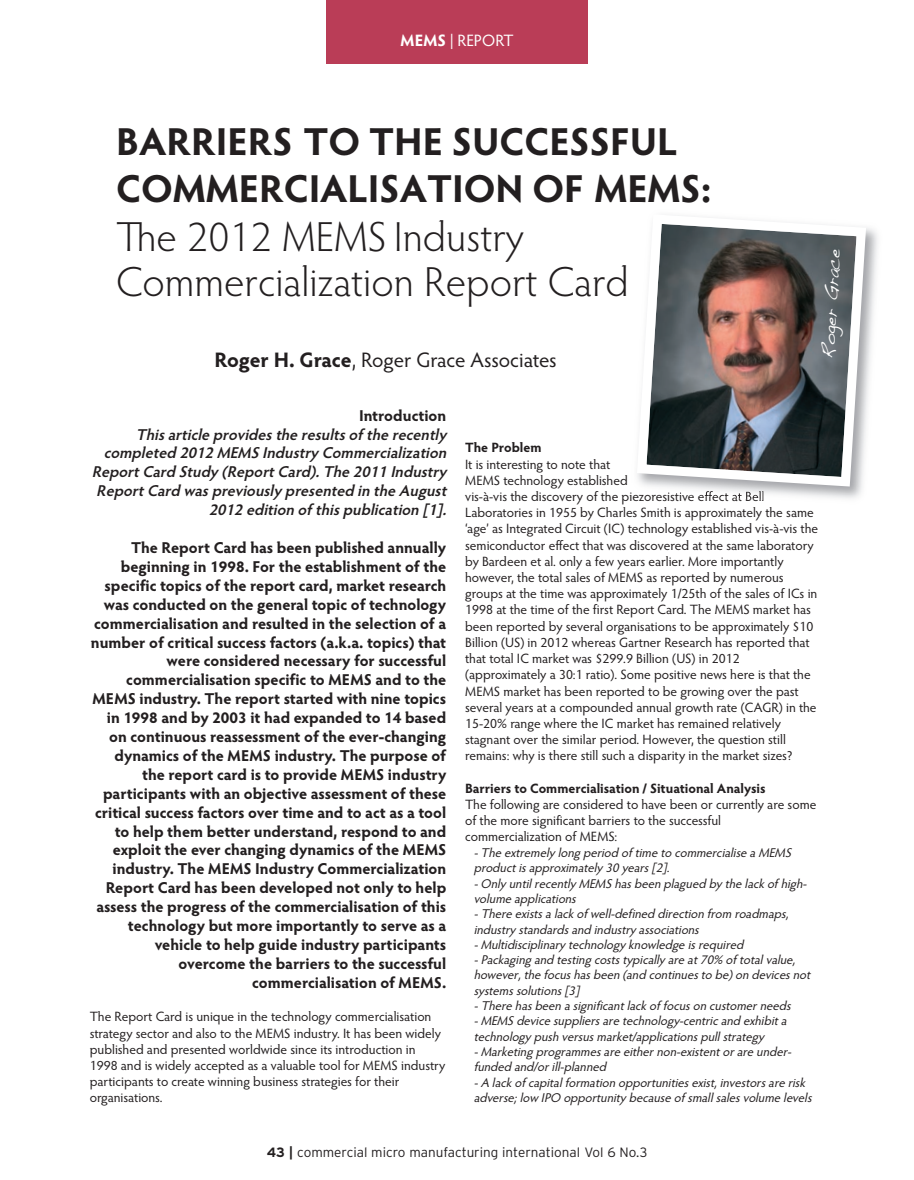
<style>
.page{position:relative;width:914px;height:1180px;background:#fff}
.page>*{position:absolute;margin:0;border:0;box-sizing:border-box;transform-origin:0 0}
.t1{font:300 42px/45px "Hypatia Sans Pro";color:#231f20}
.t2{font:700 39px/46.8px "Hypatia Sans Pro";color:#231f20}
.t3{font:21px "Hypatia Sans Pro";letter-spacing:-.005em;color:#231f20}
.t4{font:18px "Handwriting Dakota";color:#fff}
.t5{font:16.5px "Hypatia Sans Pro";letter-spacing:-.005em;color:#fff}
.t6{font:700 15.75px/18.9px "Hypatia Sans Pro";color:#231f20;text-align:right}
.t7{font:italic 600 15.75px/18.9px "Hypatia Sans Pro";color:#231f20;text-align:right}
.t8{font:13.5px/16.2px "Hypatia Sans Pro";color:#231f20}
.t9{font:700 13.5px "Hypatia Sans Pro";letter-spacing:-.005em;color:#231f20}
.t10{font:300 13.5px "Interstate";color:#231f20}
.t11{font:italic 12.75px/15.3px "Hypatia Sans Pro";color:#231f20}
.s1{font-weight:700}
</style>
<div class="page">
<div style="left:326px;top:0;width:262px;height:64px;background:#ba3d57"></div>
<img style="left:668px;top:229px;width:210px;height:271px">
<svg style="left:637px;top:215px;width:234px;height:276px"></svg>
<p class="t5" style="left:400px;top:34px;width:115px"><span class="s1">MEMS</span> | REPORT</p>
<h2 class="t2" style="left:116px;top:122px;width:597px">BARRIERS TO THE SUCCESSFUL<br>COMMERCIALISATION OF MEMS:</h2>
<h1 class="t1" style="left:116px;top:218px;width:514px">The 2012 MEMS Industry<br>Commercialization Report Card</h1>
<h3 class="t3" style="left:214px;top:351px;width:344px"><span class="s1">Roger H. Grace</span>, Roger Grace Associates</h3>
<h3 class="t4" style="left:823px;top:358px;width:111px;rotate:-87deg">Roger Grace</h3>
<p class="t6" style="left:359px;top:407px;width:89px">Introduction</p>
<p class="t7" style="left:92px;top:426px;width:359px">Thisarticle providesthe resultsof the recently completed 2012 MEMS Industry Commercialization ReportCard Study (ReportCard).The 2011 Industry ReportCard waspreviously presented in the August 2012 edition of thispublication [1].</p>
<p class="t6" style="left:91px;top:540px;width:357px">The Report Card has been published annually beginning in 1998. For the establishment of the specific topics of the report card, market research was conducted on the general topic of technology commercialisation and resulted in the selection of a number of critical success factors (a.k.a. topics) that were considered necessary for successful commercialisation specific to MEMS and to the MEMS industry. The report started with nine topics in 1998 and by 2003 it had expanded to 14 based on continuous reassessment of the ever-changing dynamics of the MEMS industry. The purpose of the report card is to provide MEMS industry participants with an objective assessment of these critical success factors over time and to act as a tool to help them better understand, respond to and exploit the ever changing dynamics of the MEMS industry. The MEMS Industry Commercialization Report Card has been developed not only to help assess the progress of the commercialisation of this technology but more importantly to serve as a vehicle to help guide industry participants overcome the barriers to the successful commercialisation of MEMS.</p>
<p class="t8" style="left:90px;top:1010px;width:357px">The Report Card is unique in the technology commercialisation strategy sector and also to the MEMS industry. It has been widely published and presented worldwide since its introduction in 1998 and is widely accepted as a valuable tool for MEMS industry participants to create winning business strategies for their organisations.</p>
<p class="t9" style="left:465px;top:442px;width:78px">The Problem</p>
<p class="t8" style="left:465px;top:457px;width:354px">It is interesting to note that<br>MEMS technology established<br>vis-à-vis the discovery of the piezoresistive effect at Bell Laboratories in 1955 by Charles Smith is approximately the same ‘age’ as Integrated Circuit (IC) technology established vis-à-vis the semiconductor effect that was discovered at the same laboratory by Bardeen et al. only a few years earlier. More importantly however, the total sales of MEMS as reported by numerous groups at the time was approximately 1/25th of the sales of ICs in 1998 at the time of the first Report Card. The MEMS market has been reported by several organisations to be approximately $10<br>Billion (US) in 2012 whereas Gartner Research has reported that that total IC market was $299.9 Billion (US) in 2012 (approximately a 30:1 ratio). Some positive news here is that the MEMS market has been reported to be growing over the past several years at a compounded annual growth rate (CAGR) in the 15-20% range where the IC market has remained relatively stagnant over the similar period. However, the question still remains: why is there still such a disparity in the market sizes?</p>
<p class="t9" style="left:465px;top:783px;width:302px">Barriers to Commercialisation / Situational Analysis</p>
<p class="t8" style="left:465px;top:797px;width:353px">The following are considered to have been or currently are some of the more significant barriers to the successful commercialization of MEMS:</p>
<p class="t11" style="left:474px;top:846px;width:342px">-The extremely long period of time to commercialise a MEMS productisapproximately 30 years[2].<br>-Only untilrecently MEMS hasbeen plagued by the lack of high&shy;volume applications<br>-There existsa lack of well-defined direction from roadmaps, industry standardsand industry associations<br>-Multidisciplinary technology knowledge isrequired<br>-Packaging and testing coststypically are at70% of totalvalue, however,the focushasbeen (and continuesto be)on devicesnot systemssolutions[3]<br>-There hasbeen a significantlack of focuson customerneeds -MEMS device suppliersare technology-centric and exhibita technology push versusmarket/applicationspullstrategy -Marketing programmesare eithernon-existentorare under&shy;funded and/orill-planned<br>-A lack of capitalformation opportunitiesexist,investorsare risk adverse;low IPO opportunity because of smallsalesvolume levels</p>
<p class="t10" style="left:267px;top:1147px;width:382px"><span class="s1">43 |</span> commercial micro manufacturing international Vol 6 No.3</p>
</div>
